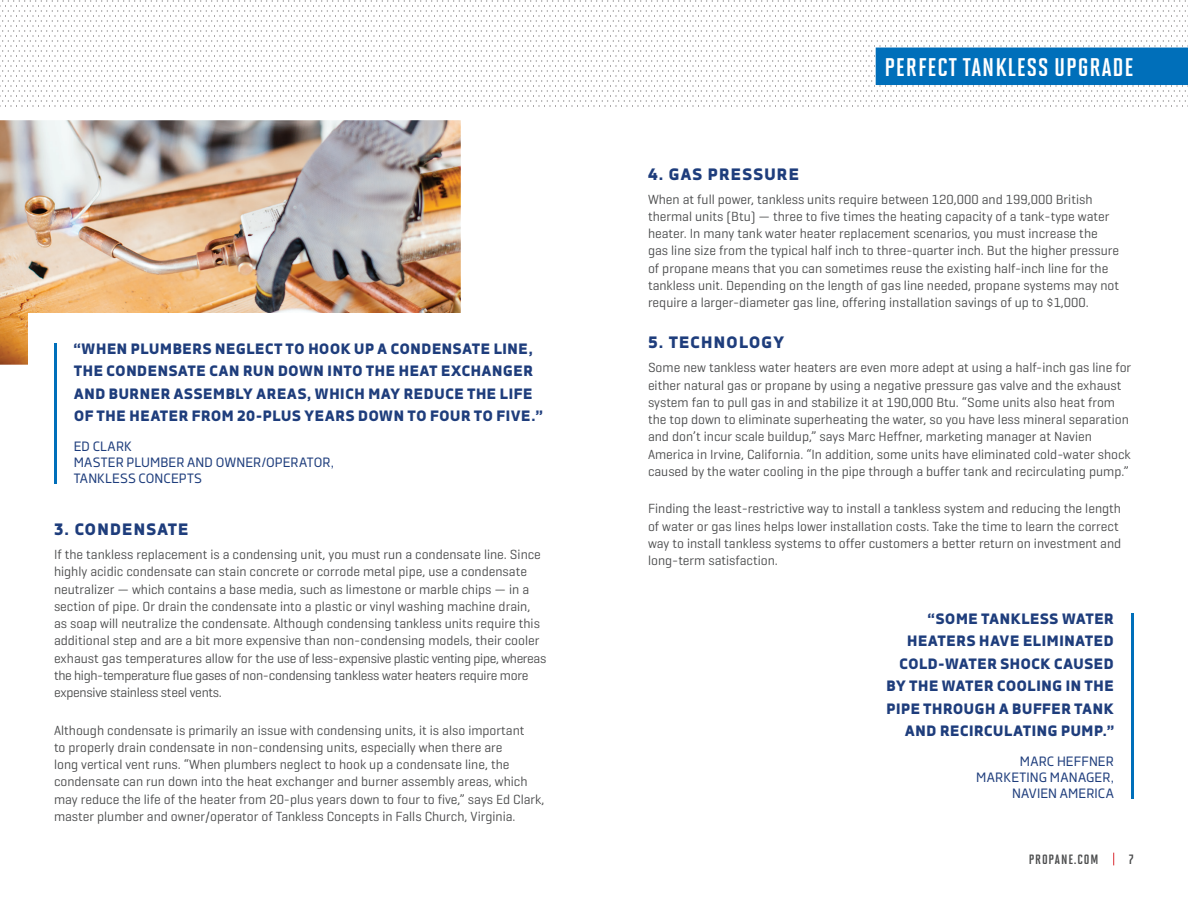
<style>
.page{position:relative;width:1188px;height:918px;background:#fff}
.page>*{position:absolute;margin:0;border:0;box-sizing:border-box;transform-origin:0 0}
.t1{font:700 25.5px "Solano Gothic Sc Pro";letter-spacing:.04em;color:#fff}
.t2{font:800 16.5px "Decima Nova";letter-spacing:.04em;color:#1e3d7c}
.t3{font:800 15px/22.5px "Decima Nova";letter-spacing:.005em;color:#1e3d7c}
.t4{font:13.5px/17.2px "Geogrotesque";color:#4b4c4d}
.t5{font:13.5px/16.2px "Decima Nova";letter-spacing:.005em;color:#1e3d7c}
.t6{font:13.5px "Solano Gothic Sc Pro Bd SC";letter-spacing:.065em;color:#4b4c4d}
.t7{font:700 13.5px "Solano Gothic Sc Pro";color:#4b4c4d}
</style>
<div class="page">
<svg style="left:0;top:0;width:1188px;height:107px"></svg>
<svg style="left:1113px;top:853px;width:1px;height:12px"></svg>
<img style="left:0;top:120px;width:461px;height:245px">
<div style="left:28px;top:313px;width:502px;height:88px;background:#fff"></div>
<div style="left:876px;top:48px;width:312px;height:37px;background:#006fba"></div>
<hr style="left:54px;top:343px;width:3px;height:140px;background:#006fba">
<hr style="left:1131px;top:613px;width:3px;height:185px;background:#006fba">
<p class="t3" style="left:74px;top:337px;width:470px">“WHEN PLUMBERS NEGLECT TO HOOK UP A CONDENSATE LINE, THE CONDENSATE CAN RUN DOWN INTO THE HEAT EXCHANGER AND BURNER ASSEMBLY AREAS, WHICH MAY REDUCE THE LIFE OF THE HEATER FROM 20-PLUS YEARS DOWN TO FOUR TO FIVE.”</p>
<p class="t5" style="left:74px;top:438px;width:262px">ED CLARK<br>MASTER PLUMBER AND OWNER/OPERATOR,<br>TANKLESS CONCEPTS</p>
<p class="t2" style="left:54px;top:520px;width:136px">3. CONDENSATE</p>
<p class="t4" style="left:54px;top:545px;width:494px">If the tankless replacement is a condensing unit, you must run a condensate line. Since highly acidic condensate can stain concrete or corrode metal pipe, use a condensate neutralizer — which contains a base media, such as limestone or marble chips — in a section of pipe. Or drain the condensate into a plastic or vinyl washing machine drain, as soap will neutralize the condensate. Although condensing tankless units require this additional step and are a bit more expensive than non-condensing models, their cooler exhaust gas temperatures allow for the use of less-expensive plastic venting pipe, whereas the high-temperature flue gases of non-condensing tankless water heaters require more expensive stainless steel vents.</p>
<p class="t4" style="left:54px;top:721px;width:492px">Although condensate is primarily an issue with condensing units, it is also important<br>to properly drain condensate in non-condensing units, especially when there are<br>long vertical vent runs. “When plumbers neglect to hook up a condensate line, the condensate can run down into the heat exchanger and burner assembly areas, which may reduce the life of the heater from 20-plus years down to four to five,” says Ed Clark, master plumber and owner/operator of Tankless Concepts in Falls Church, Virginia.</p>
<h1 class="t1" style="left:885px;top:53px;width:250px">PERFECT TANKLESS UPGRADE</h1>
<p class="t2" style="left:648px;top:164px;width:153px">4. GAS PRESSURE</p>
<p class="t4" style="left:648px;top:190px;width:473px">When at full power, tankless units require between 120,000 and 199,000 British thermal units (Btu) — three to five times the heating capacity of a tank-type water heater. In many tank water heater replacement scenarios, you must increase the gas line size from the typical half inch to three-quarter inch. But the higher pressure of propane means that you can sometimes reuse the existing half-inch line for the tankless unit. Depending on the length of gas line needed, propane systems may not require a larger-diameter gas line, offering installation savings of up to $1,000.</p>
<p class="t2" style="left:648px;top:333px;width:138px">5. TECHNOLOGY</p>
<p class="t4" style="left:648px;top:359px;width:485px">Some new tankless water heaters are even more adept at using a half-inch gas line for either natural gas or propane by using a negative pressure gas valve and the exhaust system fan to pull gas in and stabilize it at 190,000 Btu. “Some units also heat from the top down to eliminate superheating the water, so you have less mineral separation and don’t incur scale buildup,” says Marc Heffner, marketing manager at Navien America in Irvine, California. “In addition, some units have eliminated cold-water shock caused by the water cooling in the pipe through a buffer tank and recirculating pump.”</p>
<p class="t4" style="left:648px;top:500px;width:475px">Finding the least-restrictive way to install a tankless system and reducing the length of water or gas lines helps lower installation costs. Take the time to learn the correct way to install tankless systems to offer customers a better return on investment and long-term satisfaction.</p>
<p class="t3" style="left:886px;top:607px;width:229px;text-align:right">“SOME TANKLESS WATER<br>HEATERS HAVE ELIMINATED<br>COLD-WATER SHOCK CAUSED<br>BY THE WATER COOLING IN THE<br>PIPE THROUGH A BUFFER TANK<br>AND RECIRCULATING PUMP.”</p>
<p class="t5" style="left:976px;top:753px;width:139px;text-align:right">MARC HEFFNER<br>MARKETING MANAGER,<br>NAVIEN AMERICA</p>
<p class="t6" style="left:1029px;top:852px;width:71px">PROPANE.COM</p>
<p class="t7" style="left:1129px;top:852px;width:7px">7</p>
</div>
